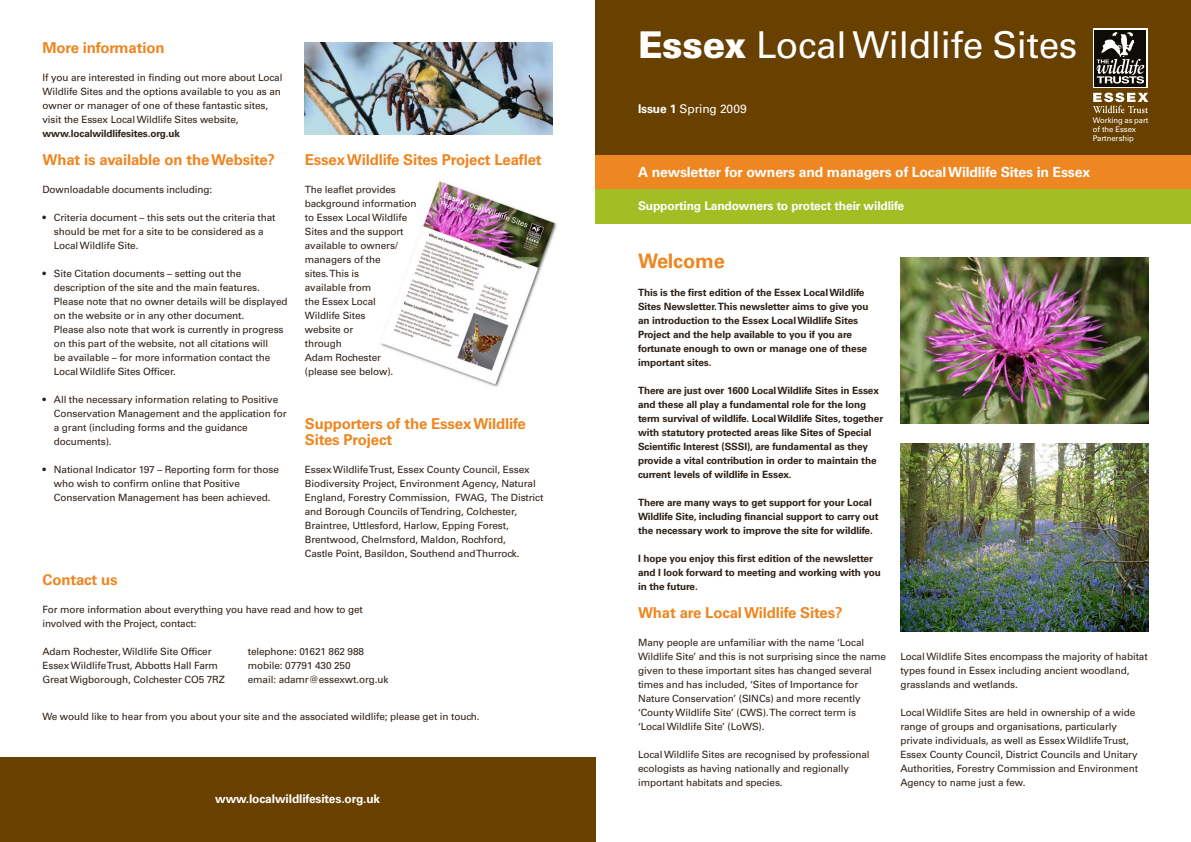
<style>
.page{position:relative;width:1191px;height:842px;background:#fff}
.page>*{position:absolute;margin:0;border:0;box-sizing:border-box;transform-origin:0 0}
.t1{font:37px "Univers";letter-spacing:-.01em;color:#fff}
.t2{font:700 20px "Univers";letter-spacing:-.01em;color:#ee8621}
.t3{font:700 15px/16px "Univers";letter-spacing:-.01em;color:#ee8621}
.t4{font:700 14px "Univers";letter-spacing:-.01em;color:#fff}
.t5{font:700 12px "Univers";letter-spacing:-.01em;color:#fff}
.t6{font:12px "Univers";letter-spacing:-.01em;color:#fff}
.t7{font:10px/14px "Univers";letter-spacing:-.01em;color:#2f2116}
.t8{font:700 10px/14px "Univers";letter-spacing:-.01em;color:#2f2116}
.t9{font:7.8px/9px "Univers";letter-spacing:-.01em;color:#fff}
.s1{font-weight:900}
.s2{font-weight:700}
</style>
<div class="page">
<img style="left:381px;top:181px;width:176px;height:206px">
<div style="left:595px;top:0;width:596px;height:193px;background:#684000"></div>
<div style="left:595px;top:156px;width:596px;height:34px;background:#ee8621"></div>
<div style="left:595px;top:190px;width:596px;height:34px;background:#a1bf25"></div>
<div style="left:1093px;top:28px;width:54px;height:60px;background:linear-gradient(to right,#0f0c05,#0f0c05)"></div>
<div style="left:1094px;top:30px;width:52px;height:56px;background:#0f0c05"></div>
<svg style="left:1093px;top:93px;width:55px;height:20px"></svg>
<svg style="left:1096px;top:32px;width:48px;height:52px"></svg>
<img style="left:900px;top:257px;width:248px;height:166px">
<img style="left:305px;top:43px;width:248px;height:91px">
<img style="left:900px;top:444px;width:248px;height:188px">
<div style="left:0;top:757px;width:595px;height:85px;background:#684000"></div>
<h3 class="t3" style="left:43px;top:41px;width:123px">More information</h3>
<p class="t7" style="left:43px;top:72px;width:241px">If you are interested in finding out more about Local Wildlife Sites and the options available to you as an owner or manager of one of these fantastic sites, visit the Essex Local Wildlife Sites website,</p>
<p class="t8" style="left:43px;top:128px;width:139px">www.localwildlifesites.org.uk</p>
<h3 class="t3" style="left:43px;top:153px;width:234px">What is available on the Website?</h3>
<p class="t7" style="left:43px;top:184px;width:171px">Downloadable documents including:</p>
<p class="t7" style="left:54px;top:212px;width:223px;text-indent:-11px">• Criteria document – this sets out the criteria that should be met for a site to be considered as a<br>Local Wildlife Site.</p>
<p class="t7" style="left:54px;top:268px;width:235px;text-indent:-11px">• Site Citation documents – setting out the description of the site and the main features.<br>Please note that no owner details will be displayed on the website or in any other document.<br>Please also note that work is currently in progress on this part of the website, not all citations will<br>be available – for more information contact the Local Wildlife Sites Officer.</p>
<p class="t7" style="left:54px;top:394px;width:234px;text-indent:-11px">• All the necessary information relating to Positive Conservation Management and the application for a grant (including forms and the guidance documents).</p>
<p class="t7" style="left:54px;top:464px;width:227px;text-indent:-11px">• National Indicator 197 – Reporting form for those who wish to confirm online that Positive<br>Conservation Management has been achieved.</p>
<h3 class="t3" style="left:305px;top:153px;width:238px">Essex Wildlife Sites Project Leaflet</h3>
<p class="t7" style="left:305px;top:184px;width:113px">The leaflet provides background information to Essex Local Wildlife<br>Sites and the support available to owners/ managers of the<br>sites. This is<br>available from<br>the Essex Local<br>Wildlife Sites<br>website or<br>through<br>Adam Rochester (please see below).</p>
<h3 class="t3" style="left:305px;top:417px;width:222px">Supporters of the Essex Wildlife<br>Sites Project</h3>
<p class="t7" style="left:305px;top:464px;width:240px">Essex Wildlife Trust, Essex County Council, Essex Biodiversity Project, Environment Agency, Natural England, Forestry Commission, FWAG, The District and Borough Councils of Tendring, Colchester, Braintree, Uttlesford, Harlow, Epping Forest, Brentwood, Chelmsford, Maldon, Rochford,<br>Castle Point, Basildon, Southend and Thurrock.</p>
<h3 class="t3" style="left:43px;top:573px;width:77px">Contact us</h3>
<p class="t7" style="left:43px;top:603px;width:322px">For more information about everything you have read and how to get involved with the Project, contact:</p>
<p class="t7" style="left:43px;top:645px;width:184px">Adam Rochester, Wildlife Site Officer<br>Essex Wildlife Trust, Abbotts Hall Farm<br>Great Wigborough, Colchester CO5 7RZ</p>
<p class="t7" style="left:248px;top:645px;width:142px">telephone: 01621 862 988 mobile: 07791 430 250<br>email: adamr@essexwt.org.uk</p>
<p class="t7" style="left:43px;top:710px;width:438px">We would like to hear from you about your site and the associated wildlife; please get in touch.</p>
<p class="t5" style="left:215px;top:794px;width:167px">www.localwildlifesites.org.uk</p>
<h1 class="t1" style="left:638px;top:31px;width:441px"><span class="s1">Essex</span> Local Wildlife Sites</h1>
<p class="t6" style="left:638px;top:105px;width:110px"><span class="s2">Issue 1</span> Spring 2009</p>
<p class="t9" style="left:1092px;top:116px;width:57px">Working as part of the Essex<br>Partnership</p>
<h3 class="t4" style="left:638px;top:167px;width:454px">A newsletter for owners and managers of Local Wildlife Sites in Essex</h3>
<p class="t5" style="left:638px;top:201px;width:268px">Supporting Landowners to protect their wildlife</p>
<h2 class="t2" style="left:638px;top:253px;width:88px">Welcome</h2>
<p class="t8" style="left:638px;top:286px;width:232px">This is the first edition of the Essex Local Wildlife Sites Newsletter. This newsletter aims to give you an introduction to the Essex Local Wildlife Sites Project and the help available to you if you are fortunate enough to own or manage one of these important sites.</p>
<p class="t8" style="left:638px;top:384px;width:247px">There are just over 1600 Local Wildlife Sites in Essex and these all play a fundamental role for the long term survival of wildlife. Local Wildlife Sites, together with statutory protected areas like Sites of Special Scientific Interest (SSSI), are fundamental as they provide a vital contribution in order to maintain the current levels of wildlife in Essex.</p>
<p class="t8" style="left:638px;top:496px;width:242px">There are many ways to get support for your Local<br>Wildlife Site, including financial support to carry out the necessary work to improve the site for wildlife.</p>
<p class="t8" style="left:638px;top:552px;width:244px">I hope you enjoy this first edition of the newsletter and I look forward to meeting and working with you in the future.</p>
<h3 class="t3" style="left:638px;top:606px;width:206px">What are Local Wildlife Sites?</h3>
<p class="t7" style="left:638px;top:636px;width:249px">Many people are unfamiliar with the name ‘Local Wildlife Site’ and this is not surprising since the name given to these important sites has changed several times and has included, ‘Sites of Importance for Nature Conservation’ (SINCs) and more recently ‘County Wildlife Site’ (CWS). The correct term is<br>‘Local Wildlife Site’ (LoWS).</p>
<p class="t7" style="left:638px;top:748px;width:233px">Local Wildlife Sites are recognised by professional ecologists as having nationally and regionally important habitats and species.</p>
<p class="t7" style="left:900px;top:650px;width:249px">Local Wildlife Sites encompass the majority of habitat types found in Essex including ancient woodland, grasslands and wetlands.</p>
<p class="t7" style="left:900px;top:706px;width:239px">Local Wildlife Sites are held in ownership of a wide range of groups and organisations, particularly private individuals, as well as Essex Wildlife Trust, Essex County Council, District Councils and Unitary Authorities, Forestry Commission and Environment Agency to name just a few.</p>
</div>
